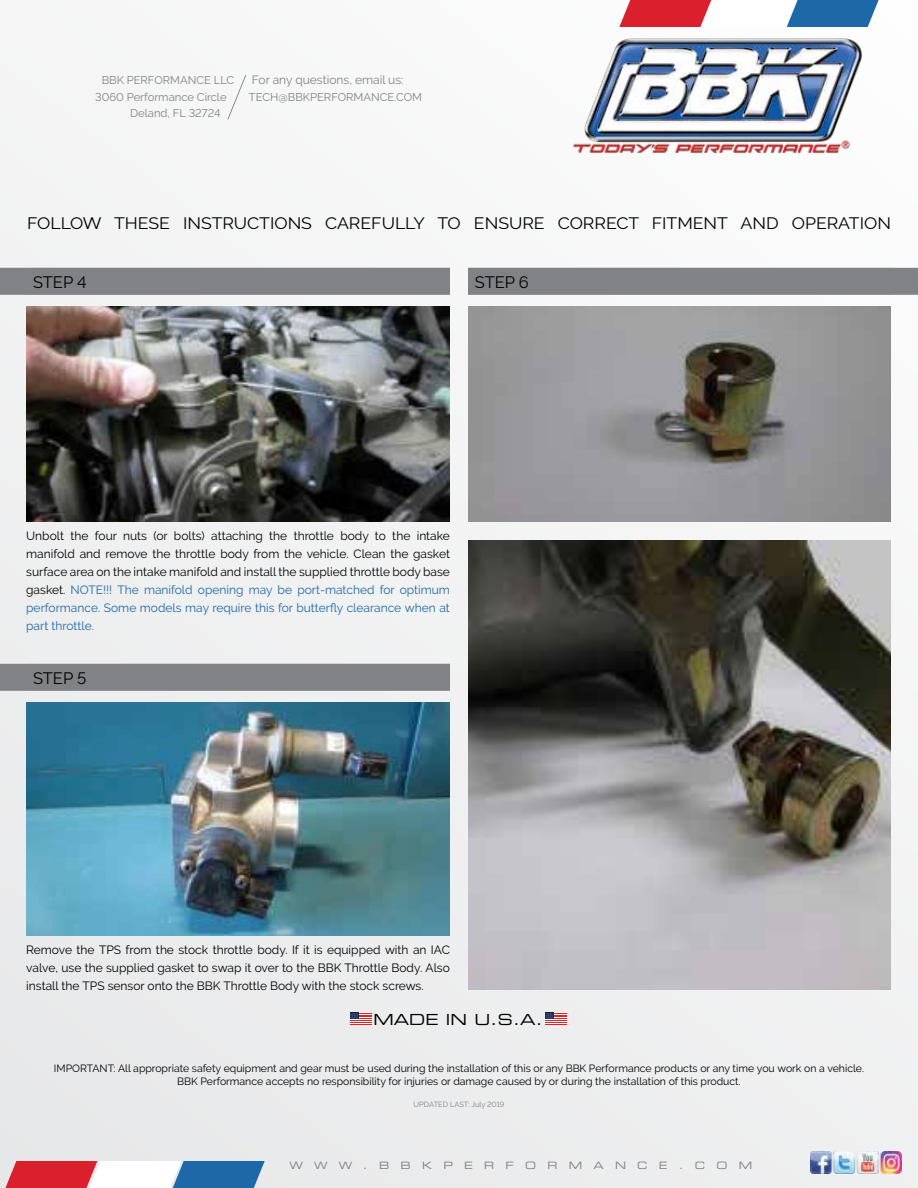
<style>
.page{position:relative;width:918px;height:1188px;background:#f1f1f2}
.page>*{position:absolute;margin:0;border:0;box-sizing:border-box;transform-origin:0 0}
.t1{font:16.5px "Raleway";color:#000;scale:1.07 1}
.t2{font:16.5px "Raleway";color:#000}
.t3{font:15.3px "Eurostile Extended Two";color:#000}
.t4{font:12px/18px "Raleway";color:#000;text-align:justify}
.t5{font:12px "Raleway";color:#1d68a6}
.t6{font:12px "Raleway";color:#808285}
.t7{font:11.25px "Raleway";color:#808285}
.t8{font:10.5px/12.6px "Raleway";color:#000;text-align:center}
.t9{font:10.2px "Eurostile Extended Two";letter-spacing:1.11em;color:#808285}
.t10{font:7.5px "Raleway";color:#808285}
.s1{color:#1d68a6}
</style>
<div class="page">
<svg style="left:619px;top:0;width:265px;height:27px"></svg>
<svg style="left:0;top:1161px;width:265px;height:27px"></svg>
<img style="left:573px;top:37px;width:290px;height:119px">
<svg style="left:227px;top:75px;width:19px;height:45px"></svg>
<svg style="left:545px;top:1013px;width:22px;height:12px"></svg>
<svg style="left:350px;top:1013px;width:21px;height:12px"></svg>
<img style="left:810px;top:1152px;width:92px;height:21px">
<div style="left:468px;top:268px;width:450px;height:27px;background:#808285"></div>
<div style="left:0;top:664px;width:450px;height:27px;background:#808285"></div>
<div style="left:0;top:268px;width:450px;height:27px;background:#808285"></div>
<img style="left:26px;top:306px;width:423px;height:216px">
<img style="left:468px;top:306px;width:423px;height:216px">
<img style="left:26px;top:702px;width:423px;height:234px">
<img style="left:468px;top:540px;width:423px;height:450px">
<p class="t7" style="left:102px;top:74px;width:134px">BBK PERFORMANCE LLC</p>
<p class="t7" style="left:95px;top:90px;width:133px">3060 Performance Circle</p>
<p class="t7" style="left:130px;top:107px;width:92px">Deland, FL 32724</p>
<p class="t6" style="left:252px;top:73px;width:153px">For any questions, email us:</p>
<p class="t7" style="left:249px;top:90px;width:175px">TECH@BBKPERFORMANCE.COM</p>
<h1 class="t1" style="left:27px;top:214px;width:809px">FOLLOW THESE INSTRUCTIONS CAREFULLY TO ENSURE CORRECT FITMENT AND OPERATION</h1>
<h1 class="t2" style="left:33px;top:273px;width:55px">STEP 4</h1>
<h1 class="t2" style="left:475px;top:273px;width:56px">STEP 6</h1>
<p class="t4" style="left:26px;top:527px;width:425px">Unbolt the four nuts (or bolts) attaching the throttle body to the intake manifold and remove the throttle body from the vehicle. Clean the gasket surface area on the intake manifold and install the supplied throttle body base gasket. <span class="s1">NOTE!!! The manifold opening may be port-matched for optimum</span></p>
<p class="t5" style="left:26px;top:601px;width:425px">performance. Some models may require this for butterfly clearance when at</p>
<p class="t5" style="left:26px;top:619px;width:69px">part throttle.</p>
<p class="t2" style="left:33px;top:669px;width:55px">STEP 5</p>
<p class="t4" style="left:26px;top:941px;width:425px">Remove the TPS from the stock throttle body. If it is equipped with an IAC valve, use the supplied gasket to swap it over to the BBK Throttle Body. Also install the TPS sensor onto the BBK Throttle Body with the stock screws.</p>
<p class="t3" style="left:373px;top:1009px;width:171px">MADE IN U.S.A.</p>
<p class="t8" style="left:54px;top:1062px;width:812px">IMPORTANT: All appropriate safety equipment and gear must be used during the installation of this or any BBK Performance products or any time you work on a vehicle.<br>BBK Performance accepts no responsibility for injuries or damage caused by or during the installation of this product.</p>
<p class="t10" style="left:414px;top:1100px;width:92px">UPDATED LAST: July 2019</p>
<p class="t9" style="left:289px;top:1158px;width:464px">WWW.BBKPERFORMANCE.COM</p>
</div>
